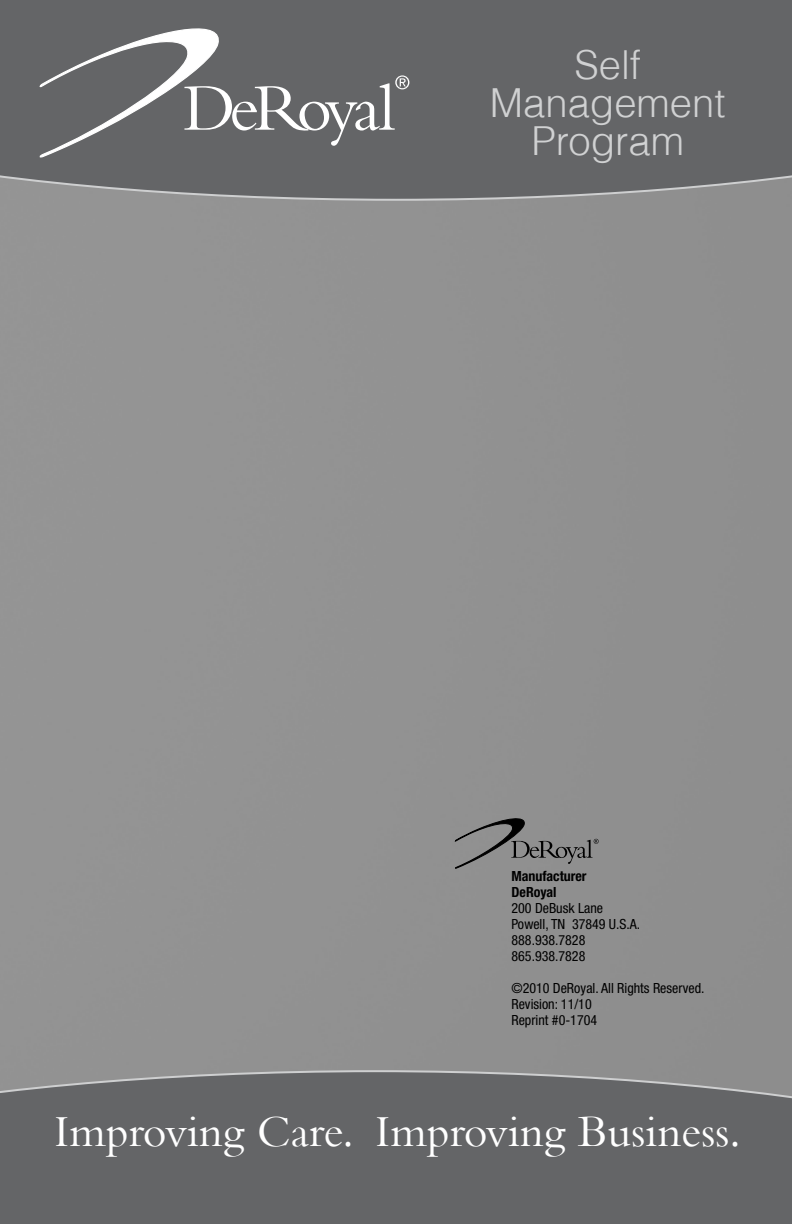
<style>
.page{position:relative;width:792px;height:1224px;background:#fff}
.page>*{position:absolute;margin:0;border:0;box-sizing:border-box;transform-origin:0 0}
.t1{font:46px "Bembo";color:#fff}
.t2{font:300 40px/38px "Helv";color:#d0d1d2;text-align:center}
.t3{font:condensed 14px/16px "Helvetica Neue LT Std";color:#000}
.t4{font:700 condensed 14px/16px "Helvetica Neue LTCE";color:#000}
</style>
<div class="page">
<svg style="left:0;top:0;width:792px;height:201px;background:#68686a"></svg>
<div style="left:0;top:1070px;width:792px;height:154px;background:#646567"></div>
<svg style="left:40px;top:28px;width:369px;height:130px;background:#767678"></svg>
<svg style="left:454px;top:815px;width:145px;height:54px;background:#7e7e7e"></svg>
<h2 class="t2" style="left:490px;top:45px;width:237px">Self<br>Management<br>Program</h2>
<p class="t4" style="left:512px;top:868px;width:77px">Manufacturer<br>DeRoyal</p>
<p class="t3" style="left:512px;top:900px;width:130px">200 DeBusk Lane<br>Powell, TN 37849 U.S.A.<br>888.938.7828<br>865.938.7828</p>
<p class="t3" style="left:512px;top:980px;width:195px">©2010 DeRoyal. All Rights Reserved.<br>Revision: 11/10<br>Reprint #0-1704</p>
<h1 class="t1" style="left:54px;top:1103px;width:689px">Improving Care. Improving Business.</h1>
</div>
